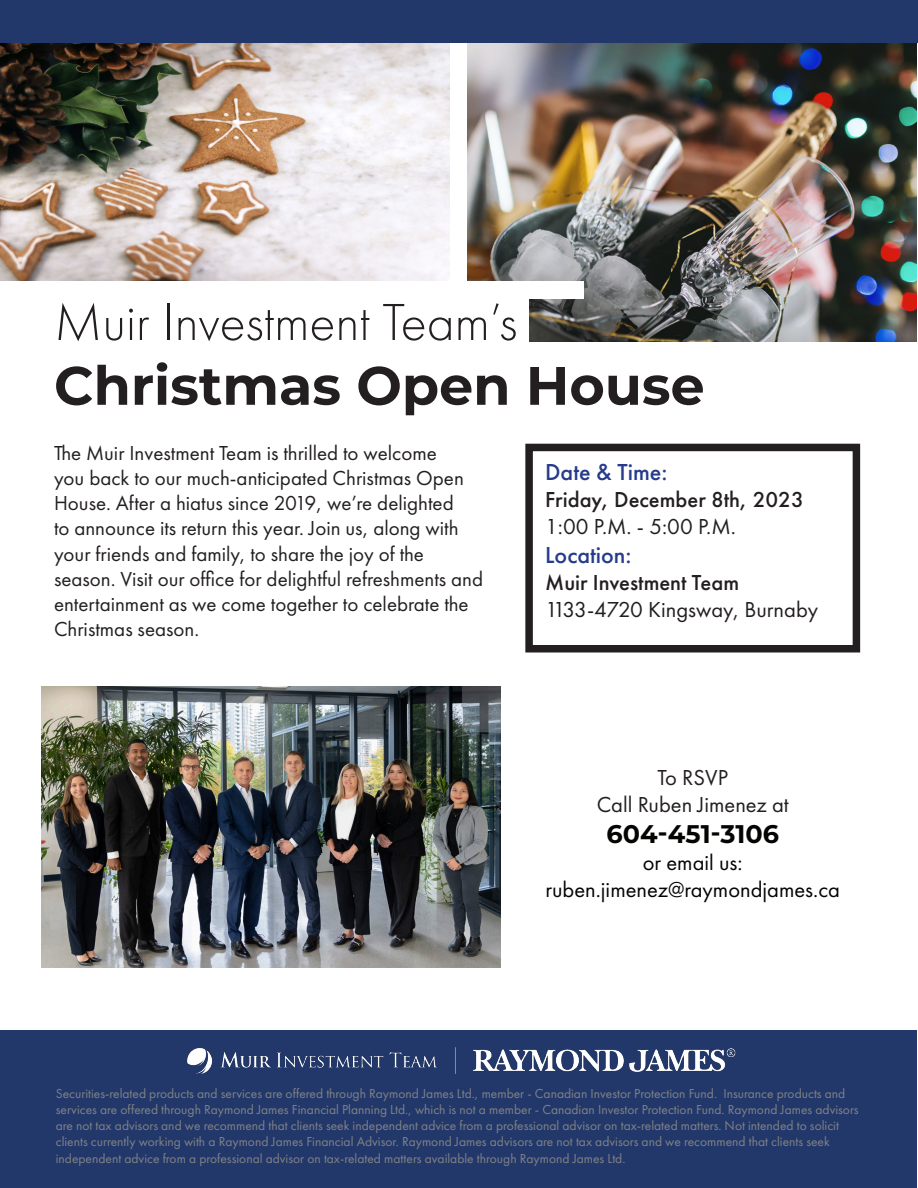
<style>
.page{position:relative;width:918px;height:1188px;background:#fff}
.page>*{position:absolute;margin:0;border:0;box-sizing:border-box;transform-origin:0 0}
.t1{font:300 54px "Futura PT";color:#231f20}
.t2{font:700 54px "Montserrat";color:#231f20}
.t3{font:700 25.5px "Montserrat";color:#040503}
.t4{font:500 24px "Futura PT";color:#263b8c}
.t5{font:22.5px "Futura PT";color:#231f20}
.t6{font:500 22.5px "Futura PT";color:#231f20}
.t7{font:22.5px "Futura PT";color:#040503}
.t8{font:21px/25.2px "Futura PT";color:#231f20}
.t9{font:13.5px/16.2px "Futura PT";color:#818285}
</style>
<div class="page">
<div style="left:1px;top:1030px;width:916px;height:158px;background:#22386b"></div>
<img style="left:468px;top:42px;width:449px;height:299px">
<div style="left:13px;top:298px;width:516px;height:62px;background:#fff"></div>
<div style="left:525px;top:444px;width:335px;height:208px;border:8px solid #231f20"></div>
<img style="left:0;top:42px;width:449px;height:239px">
<img style="left:187px;top:1047px;width:549px;height:27px">
<div style="left:0;top:0;width:918px;height:42px;background:#22386b"></div>
<div style="left:0;top:281px;width:583px;height:18px;background:#fff"></div>
<img style="left:41px;top:687px;width:460px;height:280px">
<p class="t1" style="left:54px;top:291px;width:465px">Muir Investment Team’s</p>
<p class="t2" style="left:54px;top:347px;width:652px">Christmas Open House</p>
<p class="t8" style="left:54px;top:440px;width:431px">The Muir Investment Team is thrilled to welcome<br>you back to our much-anticipated Christmas Open House. After a hiatus since 2019, we’re delighted<br>to announce its return this year. Join us, along with your friends and family, to share the joy of the season. Visit our office for delightful refreshments and entertainment as we come together to celebrate the Christmas season.</p>
<p class="t4" style="left:545px;top:458px;width:124px">Date &amp; Time:</p>
<p class="t6" style="left:545px;top:486px;width:260px">Friday, December 8th, 2023</p>
<p class="t5" style="left:545px;top:513px;width:192px">1:00 P.M. - 5:00 P.M.</p>
<p class="t4" style="left:545px;top:540px;width:88px">Location:</p>
<p class="t6" style="left:545px;top:569px;width:196px">Muir Investment Team</p>
<p class="t5" style="left:545px;top:596px;width:275px">1133-4720 Kingsway, Burnaby</p>
<p class="t5" style="left:658px;top:764px;width:72px">To RSVP</p>
<p class="t5" style="left:597px;top:791px;width:193px">Call Ruben Jimenez at</p>
<p class="t3" style="left:606px;top:815px;width:174px">604-451-3106</p>
<p class="t7" style="left:643px;top:849px;width:101px">or email us:</p>
<p class="t7" style="left:545px;top:876px;width:296px">ruben.jimenez@raymondjames.ca</p>
<p class="t9" style="left:56px;top:1085px;width:804px">Securities-related products and services are offered through Raymond James Ltd., member - Canadian Investor Protection Fund. Insurance products and services are offered through Raymond James Financial Planning Ltd., which is not a member - Canadian Investor Protection Fund. Raymond James advisors are not tax advisors and we recommend that clients seek independent advice from a professional advisor on tax-related matters. Not intended to solicit clients currently working with a Raymond James Financial Advisor. Raymond James advisors are not tax advisors and we recommend that clients seek independent advice from a professional advisor on tax-related matters available through Raymond James Ltd.</p>
</div>
